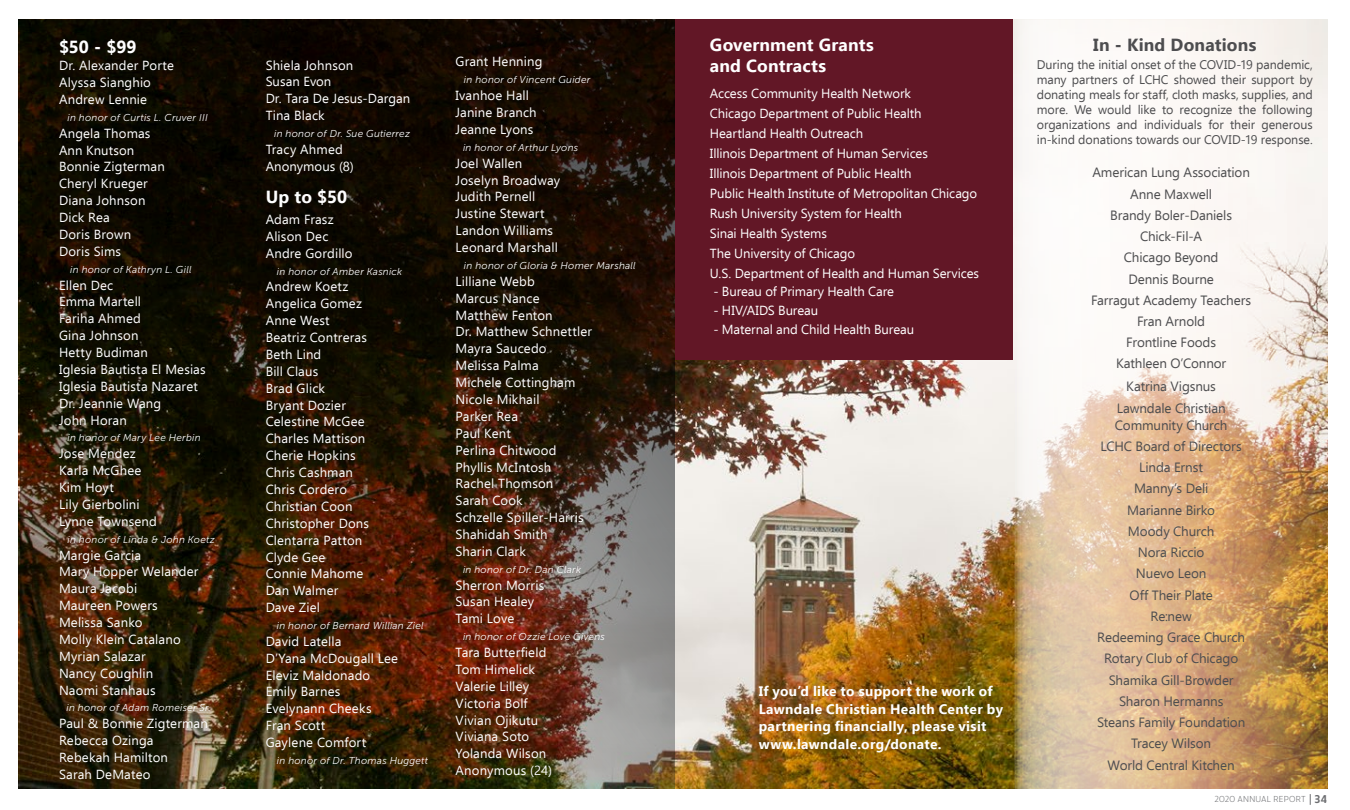
<style>
.page{position:relative;width:1350px;height:810px;background:#fff}
.page>*{position:absolute;margin:0;border:0;box-sizing:border-box;transform-origin:0 0}
.t1{font:700 17.5px/21px "Ebrima";letter-spacing:.01em;color:#fff}
.t2{font:700 17.5px "Ebrima";letter-spacing:.01em;color:#4d4d4f}
.t3{font:700 13.75px/17.5px "Ebrima";letter-spacing:.025em;color:#fff}
.t4{font:13.5px/21.2px "Ebrima";letter-spacing:-.01em;color:#4d4d4f;text-align:center}
.t5{font:13.12px/16.9px "Ebrima";letter-spacing:.01em;color:#fff}
.t6{font:13.12px/20px "Ebrima";letter-spacing:-.01em;color:#fff}
.t7{font:12.5px/15px "Ebrima";letter-spacing:-.005em;color:#4d4d4f;text-align:justify}
.t8{font:italic 10px "Museo Sans 300";letter-spacing:.025em;color:#fff}
.t9{font:300 9px "Ruck Sack";letter-spacing:.025em;color:#6d6e71}
.s1{font-weight:600;font-size:11.62px}
</style>
<div class="page">
<img style="left:677px;top:360px;width:335px;height:428px">
<svg style="left:18px;top:19px;width:657px;height:769px;background:#2c1c0d"></svg>
<img style="left:1012px;top:19px;width:316px;height:769px">
<div style="left:675px;top:19px;width:337px;height:341px;background:#621726"></div>
<h1 class="t1" style="left:59px;top:36px;width:79px">$50 - $99</h1>
<p class="t5" style="left:59px;top:57px;width:117px">Dr. Alexander Porte<br>Alyssa Sianghio<br>Andrew Lennie</p>
<p class="t8" style="left:67px;top:112px;width:142px">in honor of Curtis L. Cruver III</p>
<p class="t5" style="left:59px;top:124px;width:107px">Angela Thomas<br>Ann Knutson<br>Bonnie Zigterman<br>Cheryl Krueger<br>Diana Johnson<br>Dick Rea<br>Doris Brown<br>Doris Sims</p>
<p class="t8" style="left:70px;top:264px;width:123px">in honor of Kathryn L. Gill</p>
<p class="t5" style="left:59px;top:276px;width:148px">Ellen Dec<br>Emma Martell<br>Fariha Ahmed<br>Gina Johnson<br>Hetty Budiman<br>Iglesia Bautista El Mesias<br>Iglesia Bautista Nazaret<br>Dr. Jeannie Wang<br>John Horan</p>
<p class="t8" style="left:67px;top:433px;width:135px">in honor of Mary Lee Herbin</p>
<p class="t5" style="left:59px;top:445px;width:99px">Jose Mendez<br>Karla McGhee<br>Kim Hoyt<br>Lily Gierbolini<br>Lynne Townsend</p>
<p class="t8" style="left:67px;top:534px;width:149px">in honor of Linda &amp; John Koetz</p>
<p class="t5" style="left:59px;top:546px;width:141px">Margie Garcia<br>Mary Hopper Welander<br>Maura Jacobi<br>Maureen Powers<br>Melissa Sanko<br>Molly Klein Catalano<br>Myrian Salazar<br>Nancy Coughlin<br>Naomi Stanhaus</p>
<p class="t8" style="left:67px;top:703px;width:146px">in honor of Adam Romeiser Sr.</p>
<p class="t5" style="left:59px;top:715px;width:150px">Paul &amp; Bonnie Zigterman<br>Rebecca Ozinga<br>Rebekah Hamilton<br>Sarah DeMateo</p>
<p class="t5" style="left:266px;top:56px;width:146px">Shiela Johnson<br>Susan Evon<br>Dr. Tara De Jesus-Dargan<br>Tina Black</p>
<p class="t8" style="left:274px;top:128px;width:137px">in honor of Dr. Sue Gutierrez</p>
<p class="t5" style="left:266px;top:141px;width:89px">Tracy Ahmed<br>Anonymous (8)</p>
<h1 class="t1" style="left:266px;top:186px;width:83px">Up to $50</h1>
<p class="t5" style="left:266px;top:211px;width:88px">Adam Frasz<br>Alison Dec<br>Andre Gordillo</p>
<p class="t8" style="left:277px;top:266px;width:127px">in honor of Amber Kasnick</p>
<p class="t5" style="left:266px;top:278px;width:105px">Andrew Koetz<br>Angelica Gomez<br>Anne West<br>Beatriz Contreras<br>Beth Lind<br>Bill Claus<br>Brad Glick<br>Bryant Dozier<br>Celestine McGee<br>Charles Mattison<br>Cherie Hopkins<br>Chris Cashman<br>Chris Cordero<br>Christian Coon<br>Christopher Dons<br>Clentarra Patton<br>Clyde Gee<br>Connie Mahome<br>Dan Walmer<br>Dave Ziel</p>
<p class="t8" style="left:277px;top:620px;width:148px">in honor of Bernard Willian Ziel</p>
<p class="t5" style="left:266px;top:633px;width:134px">David Latella<br>D’Yana McDougall Lee<br>Eleviz Maldonado<br>Emily Barnes<br>Evelynann Cheeks<br>Fran Scott<br>Gaylene Comfort</p>
<p class="t8" style="left:277px;top:755px;width:153px">in honor of Dr. Thomas Huggett</p>
<p class="t5" style="left:456px;top:53px;width:88px">Grant Henning</p>
<p class="t8" style="left:464px;top:75px;width:128px">in honor of Vincent Guider</p>
<p class="t5" style="left:456px;top:87px;width:83px">Ivanhoe Hall<br>Janine Branch<br>Jeanne Lyons</p>
<p class="t8" style="left:463px;top:142px;width:117px">in honor of Arthur Lyons</p>
<p class="t5" style="left:456px;top:154px;width:106px">Joel Wallen<br>Joselyn Broadway<br>Judith Pernell<br>Justine Stewart<br>Landon Williams<br>Leonard Marshall</p>
<p class="t8" style="left:464px;top:260px;width:173px">in honor of Gloria &amp; Homer Marshall</p>
<p class="t5" style="left:456px;top:273px;width:138px">Lilliane Webb<br>Marcus Nance<br>Matthew Fenton<br>Dr. Matthew Schnettler<br>Mayra Saucedo<br>Melissa Palma<br>Michele Cottingham<br>Nicole Mikhail<br>Parker Rea<br>Paul Kent<br>Perlina Chitwood<br>Phyllis McIntosh<br>Rachel Thomson<br>Sarah Cook<br>Schzelle Spiller-Harris<br>Shahidah Smith<br>Sharin Clark</p>
<p class="t8" style="left:463px;top:564px;width:120px">in honor of Dr. Dan Clark</p>
<p class="t5" style="left:456px;top:576px;width:90px">Sherron Morris<br>Susan Healey<br>Tami Love</p>
<p class="t8" style="left:463px;top:631px;width:143px">in honor of Ozzie Love Givens</p>
<p class="t5" style="left:456px;top:644px;width:98px">Tara Butterfield<br>Tom Himelick<br>Valerie Lilley<br>Victoria Bolf<br>Vivian Ojikutu<br>Viviana Soto<br>Yolanda Wilson<br>Anonymous (24)</p>
<h1 class="t1" style="left:710px;top:34px;width:165px">Government Grants and Contracts</h1>
<p class="t6" style="left:710px;top:83px;width:271px">Access Community Health Network<br>Chicago Department of Public Health Heartland Health Outreach<br>Illinois Department of Human Services<br>Illinois Department of Public Health<br>Public Health Institute of Metropolitan Chicago Rush University System for Health<br>Sinai Health Systems<br>The University of Chicago<br>U.S. Department of Health and Human Services</p>
<p class="t5" style="left:713px;top:283px;width:182px">- Bureau of Primary Health Care</p>
<p class="t5" style="left:713px;top:302px;width:106px">- HIV/AIDS Bureau</p>
<p class="t6" style="left:713px;top:319px;width:202px">- Maternal and Child Health Bureau</p>
<p class="t3" style="left:759px;top:682px;width:246px">If you’d like to support the work of Lawndale Christian Health Center by partnering financially, please visit www.lawndale.org/donate.</p>
<h1 class="t2" style="left:1093px;top:32px;width:165px">In - Kind Donations</h1>
<p class="t7" style="left:1037px;top:56px;width:277px">During the initial onset of the COVID-19 pandemic, many partners of LCHC showed their support by donating meals for staff, cloth masks, supplies, and more. We would like to recognize the following organizations and individuals for their generous in-kind donations towards our COVID-19 response.</p>
<p class="t4" style="left:1091px;top:162px;width:162px">American Lung Association<br>Anne Maxwell<br>Brandy Boler-Daniels<br>Chick-Fil-A<br>Chicago Beyond<br>Dennis Bourne<br>Farragut Academy Teachers<br>Fran Arnold<br>Frontline Foods<br>Kathleen O’Connor</p>
<p class="t4" style="left:1117px;top:375px;width:111px;line-height:22.5px">Katrina Vigsnus<br>Lawndale Christian</p>
<p class="t4" style="left:1097px;top:414px;width:150px">Community Church<br>LCHC Board of Directors<br>Linda Ernst<br>Manny’s Deli<br>Marianne Birko<br>Moody Church<br>Nora Riccio<br>Nuevo Leon<br>Off Their Plate<br>Re:new<br>Redeeming Grace Church<br>Rotary Club of Chicago<br>Shamika Gill-Browder<br>Sharon Hermanns<br>Steans Family Foundation<br>Tracey Wilson<br>World Central Kitchen</p>
<p class="t9" style="left:1215px;top:793px;width:114px">2020 ANNUAL REPORT <span class="s1">34</span></p>
</div>
